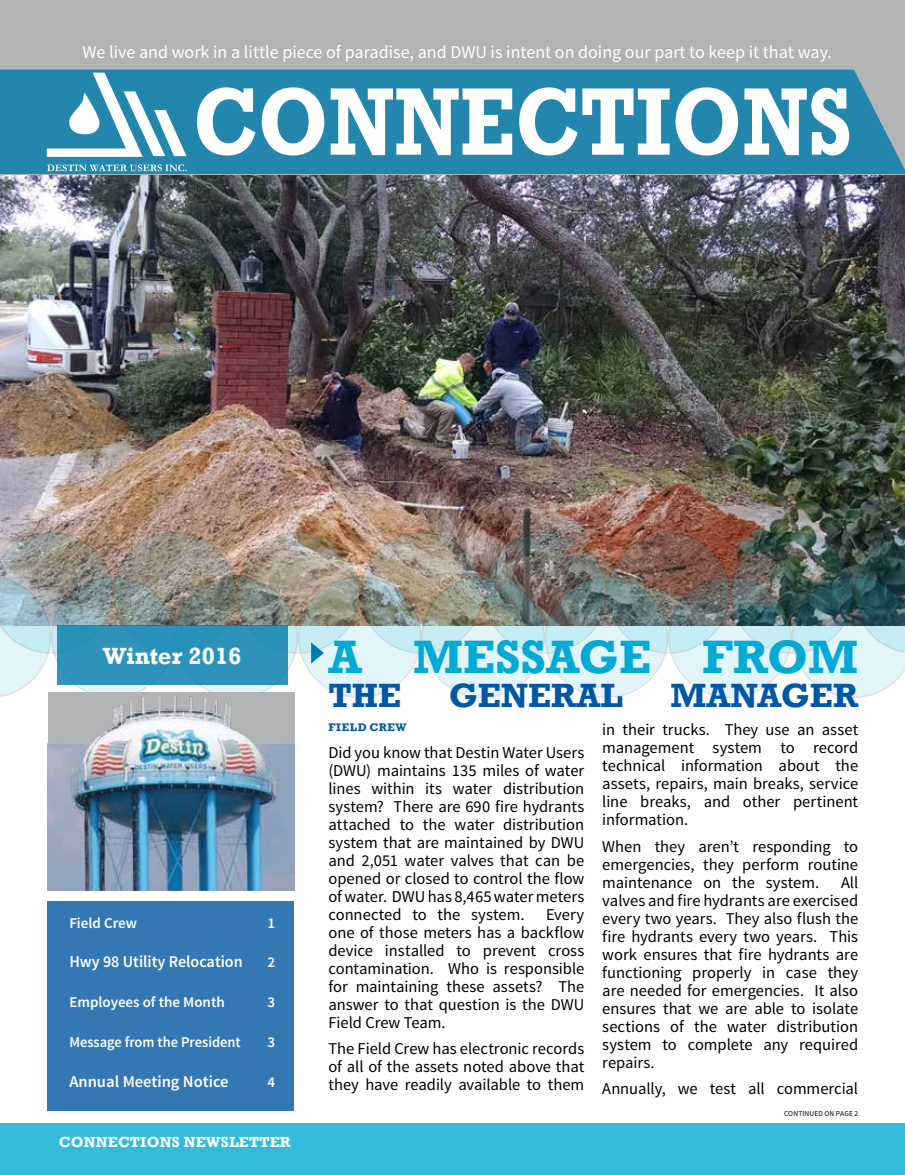
<style>
.page{position:relative;width:905px;height:1175px;background:#fff}
.page>*{position:absolute;margin:0;border:0;box-sizing:border-box;transform-origin:0 0}
.t1{font:700 97.5px "Rockwell";color:#fff;scale:.85 1}
.t2{font:700 48px "Rockwell";color:#00aad5}
.t3{font:700 34.5px "Rockwell";color:#0057a3}
.t4{font:700 24px "Rockwell";color:#fff}
.t5{font:18px "Source Sans Pro";color:#fff}
.t6{font:16.5px/18px "Source Sans Pro";color:#000;text-align:justify}
.t7{font:600 16.5px "Source Sans Pro";color:#fff}
.t8{font:600 15px "Source Sans Pro";color:#fff}
.t9{font:600 15px "Source Sans Pro";color:#fff;scale:.96 1}
.t10{font:700 15px "Rockwell";letter-spacing:.01em;color:#fff}
.t11{font:700 11.25px "Rockwell";letter-spacing:.05em;color:#0057a3}
.t12{font:7.5px "Source Sans Pro";letter-spacing:.015em;color:#000}
</style>
<div class="page">
<img style="left:0;top:174px;width:904px;height:402px">
<div style="left:0;top:1123px;width:904px;height:51px;background:#3bd"></div>
<div style="left:47px;top:901px;width:246px;height:209px;background:#3378b5"></div>
<svg style="left:114px;top:532px;width:122px;height:121px;background:#988f85"></svg>
<svg style="left:237px;top:532px;width:122px;height:121px;background:#a99b8a"></svg>
<svg style="left:361px;top:532px;width:122px;height:121px;background:#a89b8a"></svg>
<svg style="left:0;top:532px;width:113px;height:165px;background:#b2b9b8"></svg>
<svg style="left:52px;top:577px;width:122px;height:120px;background:#8e9e9f"></svg>
<svg style="left:175px;top:577px;width:122px;height:120px;background:#87908a"></svg>
<svg style="left:299px;top:577px;width:122px;height:120px;background:#bbcbca"></svg>
<div style="left:298px;top:576px;width:123px;height:122px;border:2px solid #000;border-radius:50%"></div>
<svg style="left:484px;top:532px;width:122px;height:121px;background:#766f6a"></svg>
<svg style="left:607px;top:532px;width:122px;height:121px;background:#805e53"></svg>
<svg style="left:731px;top:532px;width:122px;height:121px;background:#505951"></svg>
<svg style="left:422px;top:577px;width:122px;height:120px;background:#b8cac9"></svg>
<div style="left:421px;top:576px;width:124px;height:122px;border:2px solid #000;border-radius:50%"></div>
<svg style="left:545px;top:577px;width:122px;height:120px;background:#adc2c6"></svg>
<div style="left:545px;top:576px;width:123px;height:122px;border:2px solid #000;border-radius:50%"></div>
<svg style="left:669px;top:577px;width:122px;height:120px;background:#a9bdc1"></svg>
<div style="left:668px;top:576px;width:123px;height:122px;border:2px solid #000;border-radius:50%"></div>
<img style="left:791px;top:532px;width:113px;height:166px">
<div style="left:0;top:0;width:904px;height:174px;background:#b1b3b4"></div>
<div style="left:0;top:70px;width:904px;height:104px;background:#2386ac"></div>
<img style="left:48px;top:692px;width:246px;height:198px">
<div style="left:57px;top:625px;width:230px;height:60px;background:#2d93ba"></div>
<svg style="left:311px;top:642px;width:13px;height:21px"></svg>
<svg style="left:47px;top:73px;width:139px;height:84px;background:#6aadc7"></svg>
<svg style="left:47px;top:164px;width:140px;height:7px"></svg>
<p class="t5" style="left:82px;top:41px;width:751px">We live and work in a little piece of paradise, and DWU is intent on doing our part to keep it that way.</p>
<h1 class="t1" style="left:193px;top:63px;width:776px">CONNECTIONS</h1>
<h3 class="t4" style="left:103px;top:641px;width:140px">Winter 2016</h3>
<p class="t8" style="left:69px;top:913px;width:69px">Field Crew</p>
<p class="t8" style="left:267px;top:913px;width:9px">1</p>
<p class="t7" style="left:69px;top:951px;width:175px">Hwy 98 Utility Relocation</p>
<p class="t8" style="left:267px;top:953px;width:9px">2</p>
<p class="t8" style="left:69px;top:992px;width:157px">Employees of the Month</p>
<p class="t8" style="left:267px;top:992px;width:9px">3</p>
<p class="t9" style="left:69px;top:1032px;width:180px">Message from the President</p>
<p class="t8" style="left:267px;top:1032px;width:9px">3</p>
<p class="t7" style="left:69px;top:1070px;width:161px">Annual Meeting Notice</p>
<p class="t8" style="left:267px;top:1072px;width:9px">4</p>
<p class="t10" style="left:59px;top:1133px;width:233px">CONNECTIONS NEWSLETTER</p>
<h2 class="t2" style="left:328px;top:627px;width:531px">A MESSAGE FROM</h2>
<h3 class="t3" style="left:328px;top:675px;width:74px">THE</h3>
<h3 class="t3" style="left:449px;top:675px;width:175px">GENERAL</h3>
<h3 class="t3" style="left:670px;top:675px;width:189px">MANAGER</h3>
<p class="t11" style="left:328px;top:720px;width:80px">FIELD CREW</p>
<p class="t6" style="left:328px;top:743px;width:257px">Did you know that Destin Water Users (DWU) maintains 135 miles of water lines within its water distribution system? There are 690 fire hydrants attached to the water distribution system that are maintained by DWU and 2,051 water valves that can be opened or closed to control the flow of water. DWU has 8,465 water meters connected to the system.</p>
<p class="t6" style="left:328px;top:905px;width:257px;text-indent:218px">Every one of those meters has a backflow device installed to prevent cross contamination. Who is responsible for maintaining these assets? The answer to that question is the DWU Field Crew Team.</p>
<p class="t6" style="left:328px;top:1040px;width:257px">The Field Crew has electronic records of all of the assets noted above that they have readily available to them</p>
<p class="t6" style="left:602px;top:720px;width:257px">in their trucks. They use an asset management system to record technical information about the assets, repairs, main breaks, service line breaks, and other pertinent information.</p>
<p class="t6" style="left:602px;top:837px;width:257px">When they aren’t responding to emergencies, they perform routine maintenance on the system.</p>
<p class="t6" style="left:602px;top:873px;width:257px;text-indent:239px">All valves and fire hydrants are exercised every two years. They also flush the fire hydrants every two years. This work ensures that fire hydrants are functioning properly in case they are needed for emergencies. It also ensures that we are able to isolate sections of the water distribution system to complete any required repairs.</p>
<p class="t6" style="left:602px;top:1079px;width:257px">Annually, we test all commercial</p>
<p class="t12" style="left:784px;top:1108px;width:76px">CONTINUED ON PAGE 2</p>
</div>
